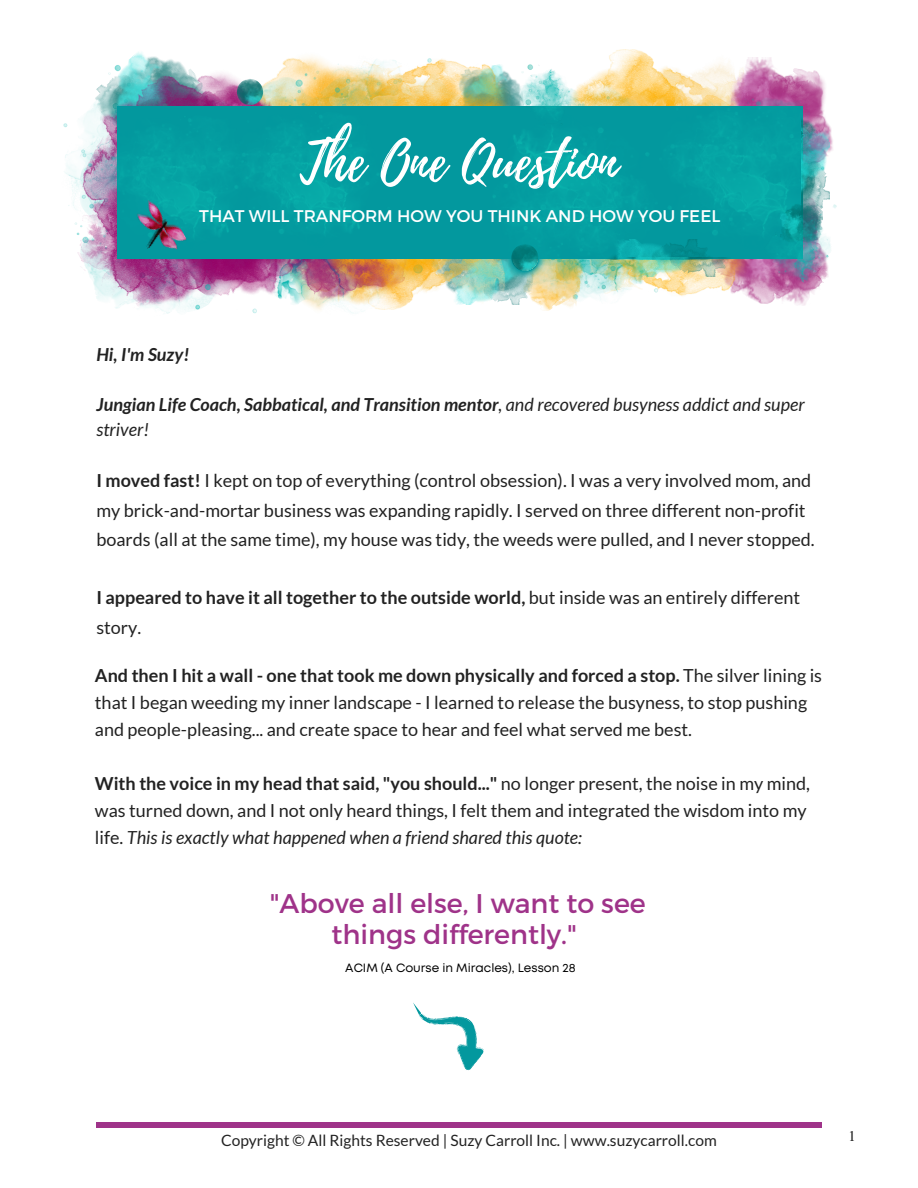
<style>
.page{position:relative;width:918px;height:1188px;background:#fff}
.page>*{position:absolute;margin:0;border:0;box-sizing:border-box;transform-origin:0 0}
.t1{font:55.2px "Playlist Script";color:#fff}
.t2{font:27px/30.3px "Montserrat";color:#9f3389;text-align:center}
.t3{font:18px/27px "Lato";color:#222}
.t4{font:italic 700 18px/24.8px "Lato";color:#222}
.t5{font:700 18px/29.2px "Lato";color:#222}
.t6{font:16.8px "Montserrat";color:#fff}
.t7{font:15.6px "Lato";color:#222}
.t8{font:15.6px "Luthier";color:#222}
.t9{font:12px "Mont";color:#000}
.s1{font-weight:400}
.s2{font-weight:700}
.s3{font-style:italic}
</style>
<div class="page">
<hr style="left:96px;top:1123px;width:726px;height:4px;background:#9f3389">
<svg style="left:413px;top:1003px;width:71px;height:68px"></svg>
<img style="left:543px;top:306px;width:30px;height:5px">
<img style="left:390px;top:58px;width:78px;height:252px">
<img style="left:295px;top:56px;width:95px;height:257px">
<img style="left:63px;top:58px;width:232px;height:256px">
<img style="left:752px;top:299px;width:56px;height:7px">
<img style="left:609px;top:49px;width:140px;height:248px">
<img style="left:715px;top:56px;width:57px;height:9px">
<img style="left:85px;top:52px;width:144px;height:23px">
<img style="left:77px;top:75px;width:238px;height:234px">
<img style="left:468px;top:58px;width:225px;height:248px">
<div style="left:117px;top:106px;width:686px;height:153px;background:#03989e"></div>
<img style="left:629px;top:65px;width:204px;height:212px">
<img style="left:506px;top:58px;width:83px;height:27px">
<img style="left:74px;top:85px;width:202px;height:190px">
<img style="left:688px;top:240px;width:29px;height:18px">
<img style="left:127px;top:193px;width:62px;height:68px">
<img style="left:237px;top:79px;width:26px;height:26px;border-radius:50%">
<img style="left:749px;top:198px;width:88px;height:101px">
<img style="left:801px;top:101px;width:28px;height:115px">
<img style="left:205px;top:82px;width:202px;height:189px">
<img style="left:460px;top:85px;width:228px;height:214px">
<img style="left:597px;top:258px;width:138px;height:18px">
<p class="t1" style="left:300px;top:123px;width:319px">The One Question</p>
<p class="t6" style="left:199px;top:205px;width:523px">THAT WILL TRANFORM HOW YOU THINK AND HOW YOU FEEL</p>
<p class="t4" style="left:96px;top:342px;width:94px">Hi, I'm Suzy!</p>
<p class="t4" style="left:96px;top:392px;width:710px">Jungian Life Coach, Sabbatical, and Transition mentor<span class="s1">, and recovered busyness addict and super striver!</span></p>
<p class="t3" style="left:96px;top:466px;width:720px;line-height:29.2px"><span class="s2">I moved fast!</span> I kept on top of everything (control obsession). I was a very involved mom, and my brick-and-mortar business was expanding rapidly. I served on three different non-profit boards (all at the same time), my house was tidy, the weeds were pulled, and I never stopped.</p>
<p class="t5" style="left:96px;top:583px;width:705px">I appeared to have it all together to the outside world, <span class="s1">but inside was an entirely different story.</span></p>
<p class="t3" style="left:95px;top:661px;width:729px"><span class="s2">And then I hit a wall - one that took me down physically and forced a stop.</span> The silver lining is that I began weeding my inner landscape - I learned to release the busyness, to stop pushing and people-pleasing... and create space to hear and feel what served me best.</p>
<p class="t3" style="left:95px;top:769px;width:717px"><span class="s2">With the voice in my head that said, "you should..."</span> no longer present, the noise in my mind, was turned down, and I not only heard things, I felt them and integrated the wisdom into my life. <span class="s3">This is exactly what happened when a friend shared this quote:</span></p>
<p class="t2" style="left:270px;top:887px;width:378px">"Above all else, I want to see things differently."</p>
<p class="t9" style="left:345px;top:963px;width:232px">ACIM (A Course in Miracles), Lesson 28</p>
<p class="t7" style="left:221px;top:1130px;width:497px">Copyright © All Rights Reserved | Suzy Carroll Inc. | www.suzycarroll.com</p>
<p class="t8" style="left:849px;top:1130px;width:7px">1</p>
</div>
